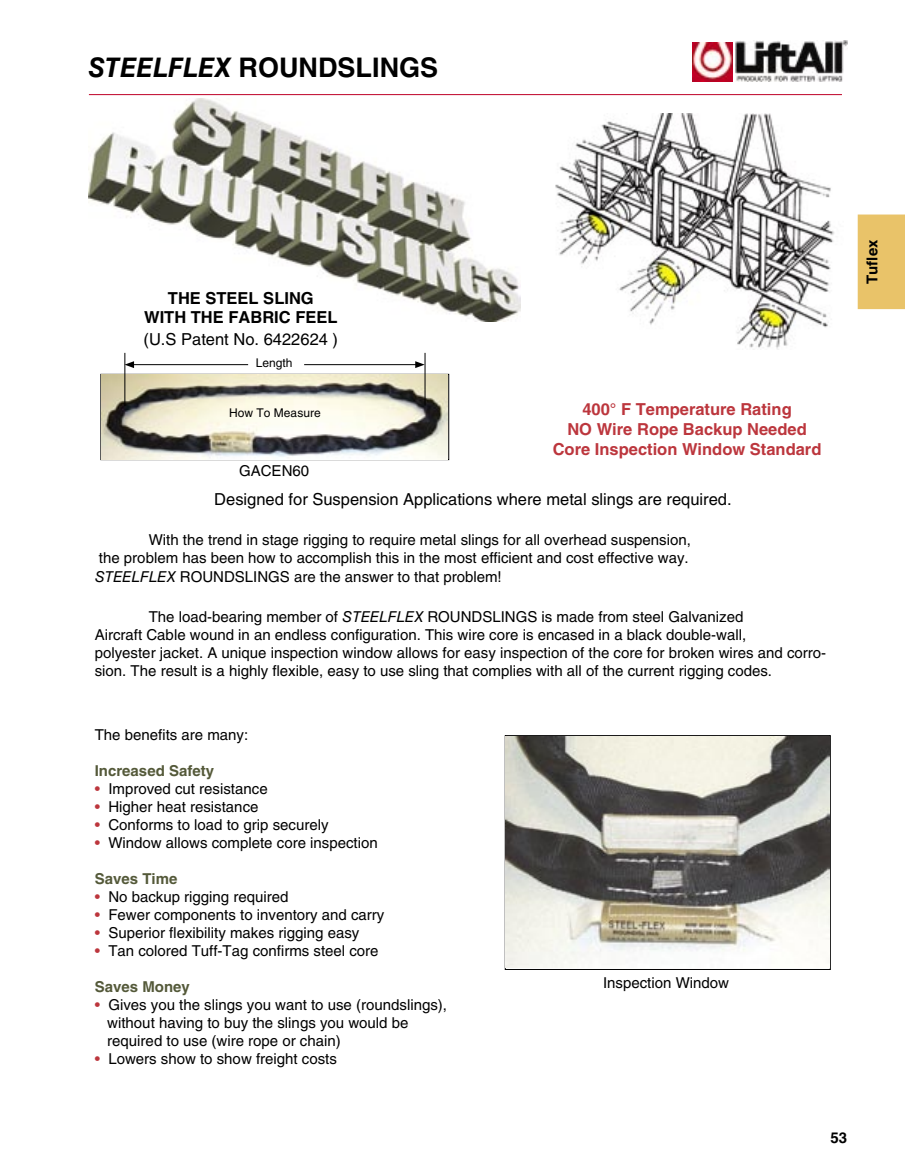
<style>
.page{position:relative;width:905px;height:1175px;background:#fff}
.page>*{position:absolute;margin:0;border:0;box-sizing:border-box;transform-origin:0 0}
.t1{font:700 27px "Helvetica LT Std";color:#000}
.t2{font:16.5px "Helvetica LT Std";color:#000}
.t3{font:700 16.5px "Helvetica LT Std";color:#bc363d}
.t4{font:700 16.5px "Helvetica LT Std";color:#000}
.Body_text{font:15px/18px "Helvetica LT Std";color:#000}
.t5{font:700 15px "Helvetica LT Std";color:#545939}
.Body_text-2{font:700 15px "Helvetica LT Std";color:#000}
.Body_text-3{font:12px "Helvetica LT Std";color:#000}
.s1{font-style:italic}
.s2{color:#bc363d}
</style>
<div class="page">
<hr style="left:89px;top:94px;width:753px;height:1px;background:#be0027">
<div style="left:857px;top:214px;width:47px;height:95px;background:#e9c369"></div>
<img style="left:692px;top:43px;width:40px;height:39px">
<img style="left:735px;top:41px;width:112px;height:41px">
<img style="left:101px;top:375px;width:347px;height:84px">
<img style="left:555px;top:114px;width:279px;height:235px">
<img style="left:505px;top:736px;width:324px;height:231px">
<hr style="left:424px;top:353px;width:1px;height:52px;background:#000">
<hr style="left:124px;top:353px;width:1px;height:53px;background:#000">
<hr style="left:304px;top:364px;width:113px;height:1px;background:#000">
<svg style="left:415px;top:361px;width:9px;height:7px"></svg>
<hr style="left:132px;top:364px;width:116px;height:1px;background:#000">
<svg style="left:124px;top:361px;width:10px;height:7px"></svg>
<img style="left:88px;top:98px;width:432px;height:223px">
<p class="t1" style="left:88px;top:51px;width:351px"><span class="s1">STEELFLEX</span> ROUNDSLINGS</p>
<h1 class="t1" style="left:91px;top:53px;width:249px"><span class="s1">Tuflex</span> Roundslings</h1>
<p class="t4" style="left:168px;top:287px;width:147px">THE STEEL SLING</p>
<p class="t4" style="left:144px;top:307px;width:195px">WITH THE FABRIC FEEL</p>
<p class="t2" style="left:143px;top:329px;width:196px">(U.S Patent No. 6422624 )</p>
<p class="Body_text-3" style="left:256px;top:356px;width:38px">Length</p>
<p class="Body_text-3" style="left:229px;top:405px;width:93px">How To Measure</p>
<p class="Body_text" style="left:239px;top:461px;width:72px">GACEN60</p>
<p class="t3" style="left:582px;top:399px;width:211px">400° F Temperature Rating</p>
<p class="t3" style="left:567px;top:419px;width:241px">NO Wire Rope Backup Needed</p>
<p class="t3" style="left:552px;top:439px;width:270px">Core Inspection Window Standard</p>
<p class="t2" style="left:214px;top:489px;width:519px">Designed for Suspension Applications where metal slings are required.</p>
<p class="Body_text" style="left:149px;top:530px;width:543px">With the trend in stage rigging to require metal slings for all overhead suspension,</p>
<p class="Body_text" style="left:99px;top:548px;width:591px">the problem has been how to accomplish this in the most efficient and cost effective way.</p>
<p class="Body_text" style="left:95px;top:568px;width:408px"><span class="s1">STEELFLEX</span> ROUNDSLINGS are the answer to that problem!</p>
<p class="Body_text" style="left:149px;top:608px;width:596px">The load-bearing member of <span class="s1">STEELFLEX</span> ROUNDSLINGS is made from steel Galvanized</p>
<p class="Body_text" style="left:95px;top:626px;width:653px">Aircraft Cable wound in an endless configuration. This wire core is encased in a black double-wall,</p>
<p class="Body_text" style="left:95px;top:644px;width:733px">polyester jacket. A unique inspection window allows for easy inspection of the core for broken wires and corro&shy;sion. The result is a highly flexible, easy to use sling that complies with all of the current rigging codes.</p>
<p class="Body_text" style="left:95px;top:726px;width:155px">The benefits are many:</p>
<p class="t5" style="left:95px;top:762px;width:121px">Increased Safety</p>
<p class="Body_text" style="left:95px;top:780px;width:174px"><span class="s2">•</span> Improved cut resistance</p>
<p class="Body_text" style="left:95px;top:798px;width:165px"><span class="s2">•</span> Higher heat resistance</p>
<p class="Body_text" style="left:95px;top:816px;width:235px"><span class="s2">•</span> Conforms to load to grip securely</p>
<p class="Body_text" style="left:95px;top:834px;width:284px"><span class="s2">•</span> Window allows complete core inspection</p>
<p class="t5" style="left:95px;top:870px;width:84px">Saves Time</p>
<p class="Body_text" style="left:95px;top:888px;width:195px"><span class="s2">•</span> No backup rigging required</p>
<p class="Body_text" style="left:95px;top:906px;width:291px"><span class="s2">•</span> Fewer components to inventory and carry</p>
<p class="Body_text" style="left:95px;top:924px;width:266px"><span class="s2">•</span> Superior flexibility makes rigging easy</p>
<p class="Body_text" style="left:95px;top:942px;width:285px"><span class="s2">•</span> Tan colored Tuff-Tag confirms steel core</p>
<p class="t5" style="left:95px;top:978px;width:97px">Saves Money</p>
<p class="Body_text" style="left:95px;top:996px;width:354px"><span class="s2">•</span> Gives you the slings you want to use (roundslings),</p>
<p class="Body_text" style="left:107px;top:1014px;width:302px">without having to buy the slings you would be</p>
<p class="Body_text" style="left:107px;top:1032px;width:235px">required to use (wire rope or chain)</p>
<p class="Body_text" style="left:95px;top:1050px;width:244px"><span class="s2">•</span> Lowers show to show freight costs</p>
<p class="Body_text" style="left:603px;top:974px;width:127px">Inspection Window</p>
<p class="Body_text-2" style="left:863px;top:284px;width:46px;rotate:-90deg">Tuflex</p>
<p class="Body_text-2" style="left:830px;top:1128px;width:18px">53</p>
</div>
